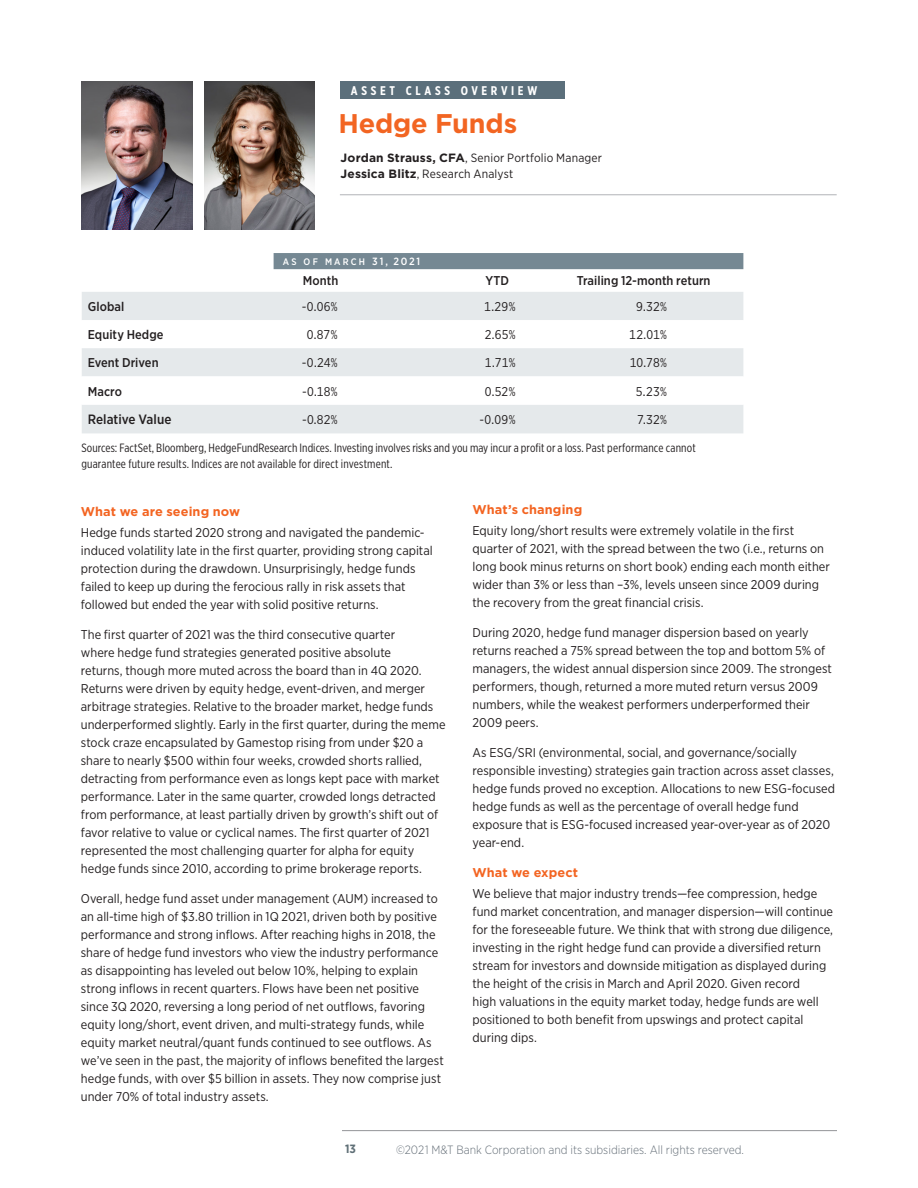
<style>
.page{position:relative;width:918px;height:1188px;background:#fff}
.page>*{position:absolute;margin:0;border:0;box-sizing:border-box;transform-origin:0 0}
.footnotes{font:700 27px "Gotham";letter-spacing:-.005em;color:#f26522}
.footnotes-2{font:500 13.5px "Gotham Narrow";letter-spacing:-.005em;color:#231f20}
.footnotes-3{font:12.75px/18px "Gotham Narrow";color:#231f20}
.footnotes-4{font:500 12.75px "Gotham Narrow";letter-spacing:.005em;color:#231f20}
.footnotes-5{font:700 12.75px "Gotham";letter-spacing:.005em;color:#f36421}
.footnotes-6{font:700 12.6px "Gotham X Narrow";letter-spacing:.29em;color:#fff}
.footnotes-7{font:12px/16.6px "Gotham X Narrow";letter-spacing:.005em;color:#231f20}
.footnotes-8{font:12px/16.5px "Gotham Narrow";letter-spacing:.015em;color:#231f20}
.t1{font:300 12px "Gotham Narrow";color:#667079}
.t2{font:700 12px "Gotham Narrow";color:#5f6f76}
.footnotes-9{font:500 9.45px "Gotham Narrow";letter-spacing:.23em;color:#fff}
.s1{font-family:"Gotham";font-weight:700}
.s2{font-size:10.5px}
</style>
<div class="page">
<hr style="left:342px;top:1130px;width:495px;height:1px;background:#939598">
<hr style="left:340px;top:194px;width:497px;height:1px;background:#b2b3b7">
<div style="left:340px;top:81px;width:225px;height:18px;background:#5b6f7b"></div>
<img style="left:82px;top:81px;width:111px;height:149px">
<img style="left:204px;top:81px;width:111px;height:149px">
<div style="left:274px;top:253px;width:469px;height:16px;background:#758893"></div>
<svg style="left:82px;top:292px;width:661px;height:141px;fill:#e5e9eb"></svg>
<svg style="left:82px;top:376px;width:661px;height:29px"></svg>
<p class="footnotes-6" style="left:351px;top:83px;width:188px">ASSET CLASS OVERVIEW</p>
<p class="footnotes" style="left:338px;top:106px;width:180px">Hedge Funds</p>
<p class="footnotes-8" style="left:341px;top:149px;width:263px"><span class="s1">Jordan Strauss, CFA</span>, Senior Portfolio Manager<br><span class="s1">Jessica Blitz</span>, Research Analyst</p>
<p class="footnotes-9" style="left:283px;top:256px;width:139px">AS OF MARCH <span class="s2">31, 2021</span></p>
<p class="footnotes-4" style="left:303px;top:273px;width:37px">Month</p>
<p class="footnotes-4" style="left:485px;top:273px;width:25px">YTD</p>
<p class="footnotes-4" style="left:577px;top:273px;width:135px">Trailing 12-month return</p>
<p class="footnotes-4" style="left:88px;top:298px;width:38px">Global</p>
<p class="footnotes-3" style="left:302px;top:297px;width:37px">-0.06%</p>
<p class="footnotes-3" style="left:484px;top:297px;width:33px">1.29%</p>
<p class="footnotes-3" style="left:636px;top:297px;width:32px">9.32%</p>
<p class="footnotes-4" style="left:88px;top:327px;width:77px">Equity Hedge</p>
<p class="footnotes-3" style="left:307px;top:325px;width:32px">0.87%</p>
<p class="footnotes-3" style="left:485px;top:325px;width:32px">2.65%</p>
<p class="footnotes-3" style="left:629px;top:325px;width:39px">12.01%</p>
<p class="footnotes-4" style="left:88px;top:355px;width:72px">Event Driven</p>
<p class="footnotes-3" style="left:302px;top:354px;width:37px">-0.24%</p>
<p class="footnotes-3" style="left:485px;top:354px;width:32px">1.71%</p>
<p class="footnotes-3" style="left:630px;top:354px;width:39px">10.78%</p>
<p class="footnotes-4" style="left:88px;top:383px;width:36px">Macro</p>
<p class="footnotes-3" style="left:302px;top:382px;width:37px">-0.18%</p>
<p class="footnotes-3" style="left:485px;top:382px;width:32px">0.52%</p>
<p class="footnotes-3" style="left:636px;top:382px;width:33px">5.23%</p>
<p class="footnotes-2" style="left:88px;top:411px;width:85px">Relative Value</p>
<p class="footnotes-3" style="left:302px;top:410px;width:37px">-0.82%</p>
<p class="footnotes-3" style="left:480px;top:410px;width:37px">-0.09%</p>
<p class="footnotes-3" style="left:637px;top:410px;width:31px">7.32%</p>
<p class="footnotes-7" style="left:81px;top:439px;width:616px">Sources: FactSet, Bloomberg, HedgeFundResearch Indices. Investing involves risks and you may incur a profit or a loss. Past performance cannot guarantee future results. Indices are not available for direct investment.</p>
<p class="footnotes-5" style="left:81px;top:503px;width:161px">What we are seeing now</p>
<p class="footnotes-3" style="left:81px;top:523px;width:354px">Hedge funds started 2020 strong and navigated the pandemic&shy;induced volatility late in the first quarter, providing strong capital protection during the drawdown. Unsurprisingly, hedge funds failed to keep up during the ferocious rally in risk assets that followed but ended the year with solid positive returns.</p>
<p class="footnotes-3" style="left:81px;top:625px;width:366px">The first quarter of 2021 was the third consecutive quarter<br>where hedge fund strategies generated positive absolute<br>returns, though more muted across the board than in 4Q 2020.<br>Returns were driven by equity hedge, event-driven, and merger arbitrage strategies. Relative to the broader market, hedge funds underperformed slightly. Early in the first quarter, during the meme stock craze encapsulated by Gamestop rising from under $20 a share to nearly $500 within four weeks, crowded shorts rallied, detracting from performance even as longs kept pace with market performance. Later in the same quarter, crowded longs detracted from performance, at least partially driven by growth’s shift out of favor relative to value or cyclical names. The first quarter of 2021 represented the most challenging quarter for alpha for equity hedge funds since 2010, according to prime brokerage reports.</p>
<p class="footnotes-3" style="left:81px;top:889px;width:364px">Overall, hedge fund asset under management (AUM) increased to an all-time high of $3.80 trillion in 1Q 2021, driven both by positive performance and strong inflows. After reaching highs in 2018, the share of hedge fund investors who view the industry performance as disappointing has leveled out below 10%, helping to explain strong inflows in recent quarters. Flows have been net positive since 3Q 2020, reversing a long period of net outflows, favoring equity long/short, event driven, and multi-strategy funds, while equity market neutral/quant funds continued to see outflows. As we’ve seen in the past, the majority of inflows benefited the largest hedge funds, with over $5 billion in assets. They now comprise just under 70% of total industry assets.</p>
<p class="footnotes-5" style="left:472px;top:502px;width:111px">What’s changing</p>
<p class="footnotes-3" style="left:472px;top:522px;width:359px">Equity long/short results were extremely volatile in the first quarter of 2021, with the spread between the two (i.e., returns on long book minus returns on short book) ending each month either wider than 3% or less than –3%, levels unseen since 2009 during the recovery from the great financial crisis.</p>
<p class="footnotes-3" style="left:472px;top:624px;width:361px">During 2020, hedge fund manager dispersion based on yearly returns reached a 75% spread between the top and bottom 5% of managers, the widest annual dispersion since 2009. The strongest performers, though, returned a more muted return versus 2009 numbers, while the weakest performers underperformed their 2009 peers.</p>
<p class="footnotes-3" style="left:472px;top:744px;width:364px">As ESG/SRI (environmental, social, and governance/socially responsible investing) strategies gain traction across asset classes, hedge funds proved no exception. Allocations to new ESG-focused hedge funds as well as the percentage of overall hedge fund exposure that is ESG-focused increased year-over-year as of 2020 year-end.</p>
<p class="footnotes-5" style="left:472px;top:865px;width:107px">What we expect</p>
<p class="footnotes-3" style="left:472px;top:885px;width:362px">We believe that major industry trends—fee compression, hedge fund market concentration, and manager dispersion—will continue for the foreseeable future. We think that with strong due diligence, investing in the right hedge fund can provide a diversified return stream for investors and downside mitigation as displayed during the height of the crisis in March and April 2020. Given record<br>high valuations in the equity market today, hedge funds are well positioned to both benefit from upswings and protect capital during dips.</p>
<p class="t2" style="left:345px;top:1141px;width:12px">13</p>
<p class="t1" style="left:396px;top:1142px;width:350px">©2021 M&amp;T Bank Corporation and its subsidiaries. All rights reserved.</p>
</div>
